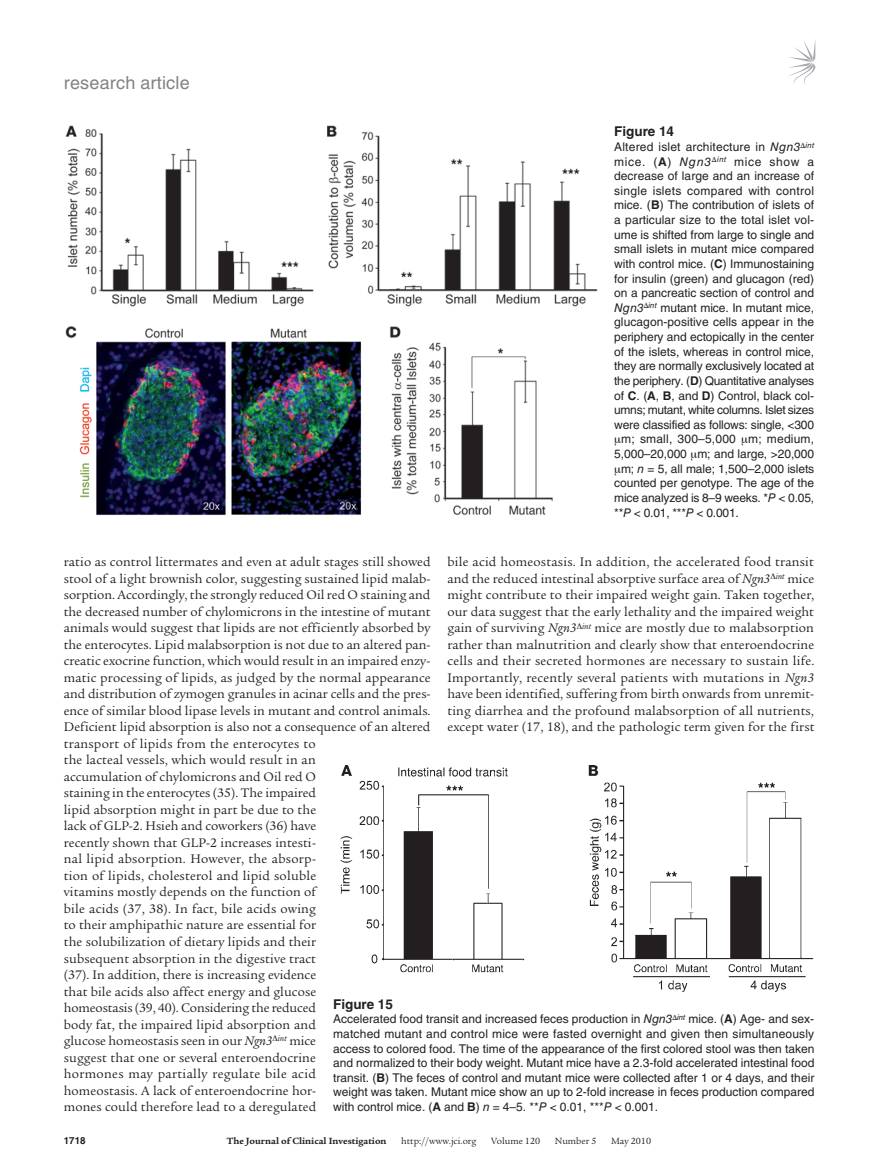
<style>
.page{position:relative;width:878px;height:1174px;background:#fff}
.page>*{position:absolute;margin:0;border:0;box-sizing:border-box;transform-origin:0 0}
.t1{font:18px "Helvetica LT Std";letter-spacing:.01em;color:#808285}
.t2{font:13.5px/16.5px "Legacy Serif Std";letter-spacing:.005em;color:#231f20}
.t3{font:700 13.5px "Helvetica LT Std";color:#231f20}
.t4{font:12px/14.5px "Helvetica LT Std";letter-spacing:-.005em;color:#231f20;text-align:justify}
.t5{font:12px "Helvetica LT Std";letter-spacing:.015em;color:#231f20}
.t6{font:12px "Helvetica LT Std";letter-spacing:-.025em;color:#231f20}
.t7{font:12px "Helvetica LT Std";letter-spacing:.025em;color:#231f20}
.t8{font:12px "Helvetica LT Std";letter-spacing:.055em;color:#231f20}
.t9{font:9.75px "Legacy Serif Std";color:#231f20}
.t10{font:700 9.75px "Legacy Serif Std";color:#231f20}
.t11{font:700 9.75px "Helvetica LT Std";color:#231f20}
.s1{font-style:italic}
.s2{font-weight:700}
</style>
<div class="page">
<svg style="left:789px;top:41px;width:26px;height:44px"></svg>
<img style="left:65px;top:125px;width:532px;height:390px">
<img style="left:340px;top:765px;width:474px;height:227px">
<h1 class="t1" style="left:64px;top:72px;width:127px">research article</h1>
<p class="t3" style="left:614px;top:123px;width:61px">Figure 14</p>
<p class="t5" style="left:614px;top:140px;width:201px">Altered islet architecture in <span class="s1">Ngn3</span><sup>Δint</sup></p>
<p class="t8" style="left:614px;top:154px;width:201px">mice. (<span class="s2">A</span>) <span class="s1">Ngn3</span><sup>Δint</sup> mice show a</p>
<p class="t4" style="left:614px;top:169px;width:201px">decrease of large and an increase of</p>
<p class="t7" style="left:614px;top:184px;width:201px">single islets compared with control</p>
<p class="t4" style="left:614px;top:198px;width:201px">mice. (<span class="s2">B</span>) The contribution of islets of</p>
<p class="t4" style="left:614px;top:212px;width:201px">a particular size to the total islet vol-</p>
<p class="t4" style="left:614px;top:227px;width:201px">ume is shifted from large to single and</p>
<p class="t4" style="left:614px;top:242px;width:201px">small islets in mutant mice compared</p>
<p class="t4" style="left:614px;top:256px;width:201px">with control mice. (<span class="s2">C</span>) Immunostaining</p>
<p class="t4" style="left:614px;top:271px;width:201px">for insulin (green) and glucagon (red)</p>
<p class="t4" style="left:614px;top:286px;width:201px">on a pancreatic section of control and</p>
<p class="t4" style="left:614px;top:300px;width:201px"><span class="s1">Ngn3</span><sup>Δint</sup> mutant mice. In mutant mice,</p>
<p class="t4" style="left:614px;top:315px;width:201px">glucagon-positive cells appear in the</p>
<p class="t4" style="left:614px;top:329px;width:201px">periphery and ectopically in the center</p>
<p class="t4" style="left:614px;top:344px;width:201px">of the islets, whereas in control mice,</p>
<p class="t4" style="left:614px;top:359px;width:201px">they are normally exclusively located at</p>
<p class="t4" style="left:614px;top:373px;width:201px">the periphery. (<span class="s2">D</span>) Quantitative analyses</p>
<p class="t4" style="left:614px;top:388px;width:201px">of <span class="s2">C</span>. (<span class="s2">A</span>, <span class="s2">B</span>, and <span class="s2">D</span>) Control, black col-</p>
<p class="t6" style="left:614px;top:403px;width:201px">umns; mutant, white columns. Islet sizes</p>
<p class="t4" style="left:614px;top:417px;width:201px">were classified as follows: single, &lt;300</p>
<p class="t5" style="left:621px;top:432px;width:194px">m; small, 300–5,000 m; medium,</p>
<p class="t4" style="left:614px;top:446px;width:201px">5,000–20,000 m; and large, &gt;20,000</p>
<p class="t4" style="left:621px;top:461px;width:195px">m; <span class="s1">n</span> = 5, all male; 1,500–2,000 islets</p>
<p class="t4" style="left:614px;top:476px;width:201px">counted per genotype. The age of the</p>
<p class="t4" style="left:614px;top:490px;width:201px">mice analyzed is 8–9 weeks. *<span class="s1">P</span> &lt; 0.05,</p>
<p class="t4" style="left:614px;top:505px;width:126px">**<span class="s1">P</span> &lt; 0.01, ***<span class="s1">P</span> &lt; 0.001.</p>
<p class="t2" style="left:64px;top:554px;width:368px">ratio as control littermates and even at adult stages still showed stool of a light brownish color, suggesting sustained lipid malab&shy;sorption. Accordingly, the strongly reduced Oil red O staining and the decreased number of chylomicrons in the intestine of mutant animals would suggest that lipids are not efficiently absorbed by the enterocytes. Lipid malabsorption is not due to an altered pan&shy;creatic exocrine function, which would result in an impaired enzy&shy;matic processing of lipids, as judged by the normal appearance and distribution of zymogen granules in acinar cells and the pres&shy;ence of similar blood lipase levels in mutant and control animals.<br>Deficient lipid absorption is also not a consequence of an altered transport of lipids from the enterocytes to<br>the lacteal vessels, which would result in an<br>accumulation of chylomicrons and Oil red O<br>staining in the enterocytes (35). The impaired<br>lipid absorption might in part be due to the<br>lack of GLP-2. Hsieh and coworkers (36) have<br>recently shown that GLP-2 increases intesti-<br>nal lipid absorption. However, the absorp-<br>tion of lipids, cholesterol and lipid soluble<br>vitamins mostly depends on the function of<br>bile acids (37, 38). In fact, bile acids owing<br>to their amphipathic nature are essential for<br>the solubilization of dietary lipids and their<br>subsequent absorption in the digestive tract<br>(37). In addition, there is increasing evidence<br>that bile acids also affect energy and glucose<br>homeostasis (39, 40). Considering the reduced<br>body fat, the impaired lipid absorption and<br>glucose homeostasis seen in our <span class="s1">Ngn3</span> <sup>int</sup> mice<br>suggest that one or several enteroendocrine<br>hormones may partially regulate bile acid<br>homeostasis. A lack of enteroendocrine hor-<br>mones could therefore lead to a deregulated</p>
<p class="t2" style="left:447px;top:554px;width:368px;text-align:justify">bile acid homeostasis. In addition, the accelerated food transit and the reduced intestinal absorptive surface area of <span class="s1">Ngn3</span> <sup>int</sup> mice might contribute to their impaired weight gain. Taken together, our data suggest that the early lethality and the impaired weight gain of surviving <span class="s1">Ngn3</span> <sup>int</sup> mice are mostly due to malabsorption rather than malnutrition and clearly show that enteroendocrine cells and their secreted hormones are necessary to sustain life.<br>Importantly, recently several patients with mutations in <span class="s1">Ngn3 </span>have been identified, suffering from birth onwards from unremit&shy;ting diarrhea and the profound malabsorption of all nutrients, except water (17, 18), and the pathologic term given for the first</p>
<p class="t3" style="left:333px;top:995px;width:61px">Figure 15</p>
<p class="t4" style="left:333px;top:1011px;width:483px">Accelerated food transit and increased feces production in <span class="s1">Ngn3</span><sup>Δint</sup> mice. (<span class="s2">A</span>) Age- and sex&shy;matched mutant and control mice were fasted overnight and given then simultaneously access to colored food. The time of the appearance of the first colored stool was then taken and normalized to their body weight. Mutant mice have a 2.3-fold accelerated intestinal food transit. (<span class="s2">B</span>) The feces of control and mutant mice were collected after 1 or 4 days, and their weight was taken. Mutant mice show an up to 2-fold increase in feces production compared with control mice. (<span class="s2">A</span> and <span class="s2">B</span>) <span class="s1">n</span> = 4–5. **<span class="s1">P</span> &lt; 0.01, ***<span class="s1">P</span> &lt; 0.001.</p>
<p class="t11" style="left:64px;top:1134px;width:23px">1718</p>
<p class="t10" style="left:227px;top:1135px;width:161px">The Journal of Clinical Investigation</p>
<p class="t9" style="left:401px;top:1135px;width:77px">http://www.jci.org</p>
<p class="t9" style="left:491px;top:1135px;width:50px">Volume 120</p>
<p class="t9" style="left:555px;top:1135px;width:43px">Number 5</p>
<p class="t9" style="left:611px;top:1135px;width:41px">May 2010</p>
</div>
